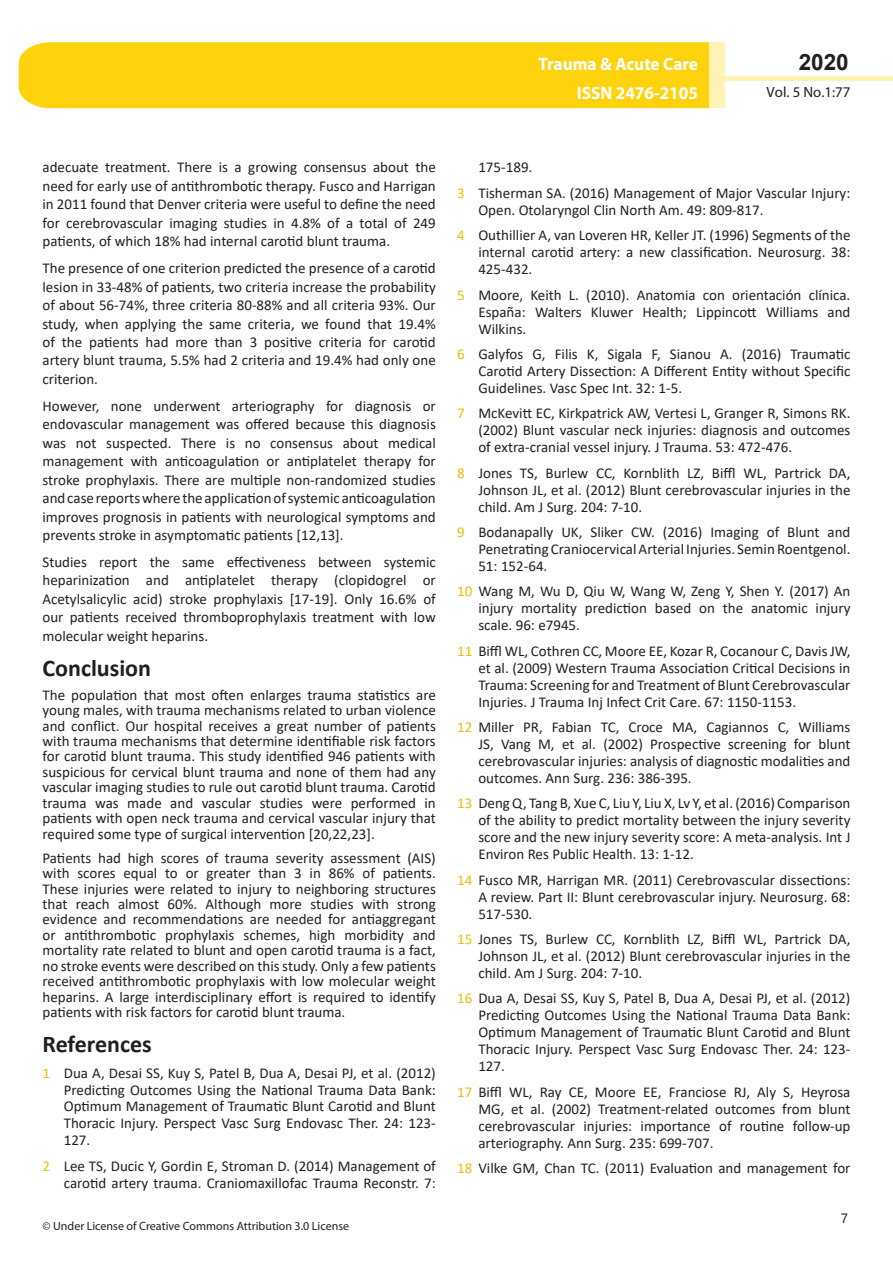
<style>
.page{position:relative;width:893px;height:1263px;background:#fff}
.page>*{position:absolute;margin:0;border:0;box-sizing:border-box;transform-origin:0 0}
.side-heading{font:700 24px "Calibri";color:#231f20}
.t1{font:700 22.5px "Arial";color:#231f20}
.t2{font:700 18px/21.6px "Myriad Pro";color:#fff;text-align:right;scale:.96 1}
.List_Bullet{font:15px/17px "Calibri";color:#231f20;text-align:justify}
.t3{font:14.85px "Myriad Pro";color:#231f20}
.t4{font:13.5px "Nirmala UI";color:#231f20}
.t5{font:12px "Myriad Pro";color:#231f20}
.s1{color:#e7c10e}
</style>
<div class="page">
<div style="left:725px;top:76px;width:168px;height:5px;background:#fef2b5"></div>
<div style="left:19px;top:42px;width:690px;height:66px;background:#fed20c"></div>
<div style="left:709px;top:42px;width:16px;height:66px;background:#fef2b5"></div>
<p class="t2" style="left:539px;top:49px;width:168px;line-height:28.7px">Trauma &amp; Acute Care<br>ISSN 2476-2105</p>
<p class="t2" style="left:517px;top:53px;width:198px">ARCHIVOS DE MEDICINA<br>ISSN 1698-9465</p>
<h2 class="t1" style="left:799px;top:46px;width:52px">2020</h2>
<p class="t3" style="left:767px;top:83px;width:85px">Vol. 5 No.1:77</p>
<p class="List_Bullet" style="left:43px;top:158px;width:395px;line-height:18.5px">adecuate treatment. There is a growing consensus about the need for early use of antithrombotic therapy. Fusco and Harrigan in 2011 found that Denver criteria were useful to define the need for cerebrovascular imaging studies in 4.8% of a total of 249 patients, of which 18% had internal carotid blunt trauma.</p>
<p class="List_Bullet" style="left:43px;top:259px;width:395px;line-height:18.5px">The presence of one criterion predicted the presence of a carotid lesion in 33-48% of patients, two criteria increase the probability of about 56-74%, three criteria 80-88% and all criteria 93%. Our study, when applying the same criteria, we found that 19.4% of the patients had more than 3 positive criteria for carotid artery blunt trauma, 5.5% had 2 criteria and 19.4% had only one criterion.</p>
<p class="List_Bullet" style="left:43px;top:396px;width:395px;line-height:18.5px">However, none underwent arteriography for diagnosis or endovascular management was offered because this diagnosis was not suspected. There is no consensus about medical management with anticoagulation or antiplatelet therapy for stroke prophylaxis. There are multiple non-randomized studies and case reports where the application of systemic anticoagulation improves prognosis in patients with neurological symptoms and prevents stroke in asymptomatic patients [12,13].</p>
<p class="List_Bullet" style="left:43px;top:552px;width:395px;line-height:18.5px">Studies report the same effectiveness between systemic heparinization and antiplatelet therapy (clopidogrel or Acetylsalicylic acid) stroke prophylaxis [17-19]. Only 16.6% of our patients received thromboprophylaxis treatment with low molecular weight heparins.</p>
<p class="side-heading" style="left:43px;top:651px;width:110px">Conclusion</p>
<p class="List_Bullet" style="left:43px;top:686px;width:395px;line-height:15.5px">The population that most often enlarges trauma statistics are young males, with trauma mechanisms related to urban violence and conflict. Our hospital receives a great number of patients with trauma mechanisms that determine identifiable risk factors for carotid blunt trauma. This study identified 946 patients with suspicious for cervical blunt trauma and none of them had any vascular imaging studies to rule out carotid blunt trauma. Carotid trauma was made and vascular studies were performed in patients with open neck trauma and cervical vascular injury that required some type of surgical intervention [20,22,23].</p>
<p class="List_Bullet" style="left:43px;top:849px;width:395px;line-height:15.5px">Patients had high scores of trauma severity assessment (AIS) with scores equal to or greater than 3 in 86% of patients.<br>These injuries were related to injury to neighboring structures that reach almost 60%. Although more studies with strong evidence and recommendations are needed for antiaggregant or antithrombotic prophylaxis schemes, high morbidity and mortality rate related to blunt and open carotid trauma is a fact, no stroke events were described on this study. Only a few patients received antithrombotic prophylaxis with low molecular weight heparins. A large interdisciplinary effort is required to identify patients with risk factors for carotid blunt trauma.</p>
<p class="side-heading" style="left:43px;top:1027px;width:111px">References</p>
<p class="List_Bullet" style="left:64px;top:1064px;width:374px;text-indent:-21px"><span class="s1">1</span> Dua A, Desai SS, Kuy S, Patel B, Dua A, Desai PJ, et al. (2012)<br>Predicting Outcomes Using the National Trauma Data Bank:<br>Optimum Management of Traumatic Blunt Carotid and Blunt Thoracic Injury. Perspect Vasc Surg Endovasc Ther. 24: 123- 127.</p>
<p class="List_Bullet" style="left:43px;top:1157px;width:395px;text-align:right"><span class="s1">2</span> Lee TS, Ducic Y, Gordin E, Stroman D. (2014) Management of carotid artery trauma. Craniomaxillofac Trauma Reconstr. 7:</p>
<p class="t5" style="left:42px;top:1218px;width:308px">© Under License of Creative Commons Attribution 3.0 License</p>
<p class="List_Bullet" style="left:478px;top:159px;width:56px">175-189.</p>
<p class="List_Bullet" style="left:478px;top:184px;width:374px;text-indent:-21px"><span class="s1">3</span> Tisherman SA. (2016) Management of Major Vascular Injury:<br>Open. Otolaryngol Clin North Am. 49: 809-817.</p>
<p class="List_Bullet" style="left:478px;top:226px;width:374px;text-indent:-21px"><span class="s1">4</span> Outhillier A, van Loveren HR, Keller JT. (1996) Segments of the internal carotid artery: a new classification. Neurosurg. 38:<br>425-432.</p>
<p class="List_Bullet" style="left:478px;top:286px;width:374px;text-indent:-21px"><span class="s1">5</span> Moore, Keith L. (2010). Anatomia con orientación clínica.<br>España: Walters Kluwer Health; Lippincott Williams and Wilkins.</p>
<p class="List_Bullet" style="left:478px;top:345px;width:374px;text-indent:-21px"><span class="s1">6</span> Galyfos G, Filis K, Sigala F, Sianou A. (2016) Traumatic Carotid Artery Dissection: A Different Entity without Specific Guidelines. Vasc Spec Int. 32: 1-5.</p>
<p class="List_Bullet" style="left:478px;top:404px;width:374px;text-indent:-21px"><span class="s1">7</span> McKevitt EC, Kirkpatrick AW, Vertesi L, Granger R, Simons RK. (2002) Blunt vascular neck injuries: diagnosis and outcomes of extra-cranial vessel injury. J Trauma. 53: 472-476.</p>
<p class="List_Bullet" style="left:478px;top:464px;width:374px;text-indent:-21px"><span class="s1">8</span> Jones TS, Burlew CC, Kornblith LZ, Biffl WL, Partrick DA, Johnson JL, et al. (2012) Blunt cerebrovascular injuries in the child. Am J Surg. 204: 7-10.</p>
<p class="List_Bullet" style="left:478px;top:523px;width:374px;text-indent:-21px"><span class="s1">9</span> Bodanapally UK, Sliker CW. (2016) Imaging of Blunt and Penetrating Craniocervical Arterial Injuries. Semin Roentgenol.<br>51: 152-64.</p>
<p class="List_Bullet" style="left:478px;top:583px;width:374px;text-indent:-21px"><span class="s1">10</span> Wang M, Wu D, Qiu W, Wang W, Zeng Y, Shen Y. (2017) An injury mortality prediction based on the anatomic injury scale. 96: e7945.</p>
<p class="List_Bullet" style="left:478px;top:642px;width:374px;text-indent:-21px"><span class="s1">11</span> Biffl WL, Cothren CC, Moore EE, Kozar R, Cocanour C, Davis JW, et al. (2009) Western Trauma Association Critical Decisions in Trauma: Screening for and Treatment of Blunt Cerebrovascular Injuries. J Trauma Inj Infect Crit Care. 67: 1150-1153.</p>
<p class="List_Bullet" style="left:478px;top:718px;width:374px;text-indent:-21px"><span class="s1">12</span> Miller PR, Fabian TC, Croce MA, Cagiannos C, Williams JS, Vang M, et al. (2002) Prospective screening for blunt cerebrovascular injuries: analysis of diagnostic modalities and outcomes. Ann Surg. 236: 386-395.</p>
<p class="List_Bullet" style="left:478px;top:795px;width:374px;text-indent:-21px"><span class="s1">13</span> Deng Q, Tang B, Xue C, Liu Y, Liu X, Lv Y, et al. (2016) Comparison of the ability to predict mortality between the injury severity score and the new injury severity score: A meta-analysis. Int J Environ Res Public Health. 13: 1-12.</p>
<p class="List_Bullet" style="left:478px;top:871px;width:374px;text-indent:-21px"><span class="s1">14</span> Fusco MR, Harrigan MR. (2011) Cerebrovascular dissections:<br>A review. Part II: Blunt cerebrovascular injury. Neurosurg. 68:<br>517-530.</p>
<p class="List_Bullet" style="left:478px;top:930px;width:374px;text-indent:-21px"><span class="s1">15</span> Jones TS, Burlew CC, Kornblith LZ, Biffl WL, Partrick DA, Johnson JL, et al. (2012) Blunt cerebrovascular injuries in the child. Am J Surg. 204: 7-10.</p>
<p class="List_Bullet" style="left:478px;top:990px;width:374px;text-indent:-21px"><span class="s1">16</span> Dua A, Desai SS, Kuy S, Patel B, Dua A, Desai PJ, et al. (2012)<br>Predicting Outcomes Using the National Trauma Data Bank:<br>Optimum Management of Traumatic Blunt Carotid and Blunt Thoracic Injury. Perspect Vasc Surg Endovasc Ther. 24: 123- 127.</p>
<p class="List_Bullet" style="left:478px;top:1083px;width:374px;text-indent:-21px"><span class="s1">17</span> Biffl WL, Ray CE, Moore EE, Franciose RJ, Aly S, Heyrosa MG, et al. (2002) Treatment-related outcomes from blunt cerebrovascular injuries: importance of routine follow-up arteriography. Ann Surg. 235: 699-707.</p>
<p class="List_Bullet" style="left:457px;top:1159px;width:395px"><span class="s1">18</span> Vilke GM, Chan TC. (2011) Evaluation and management for</p>
<p class="t4" style="left:841px;top:1208px;width:9px">7</p>
</div>
